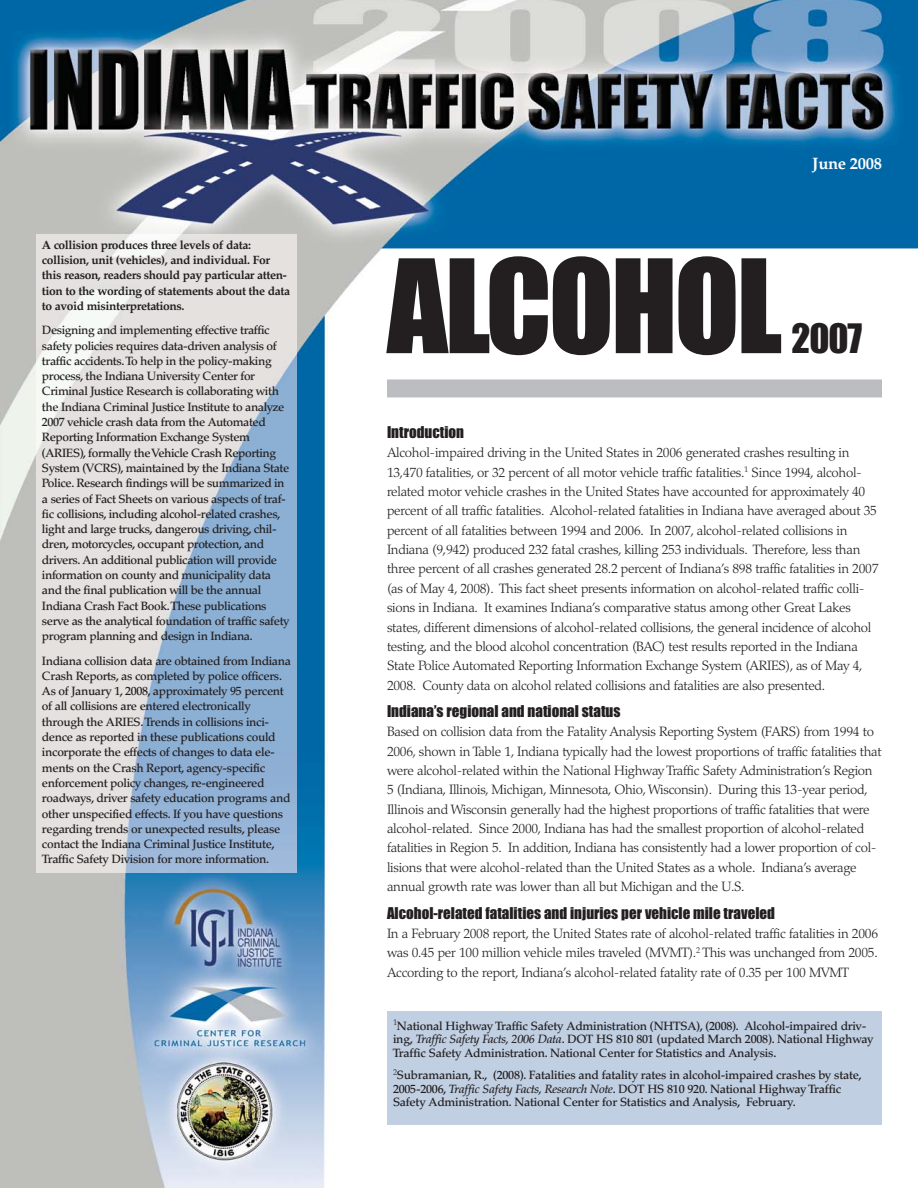
<style>
.page{position:relative;width:918px;height:1188px;background:#fff}
.page>*{position:absolute;margin:0;border:0;box-sizing:border-box;transform-origin:0 0}
.t1{font:120px "Impact";letter-spacing:-.025em;color:#231f20}
.t2{font:37.5px "Impact";color:#231f20}
.t3{font:700 16.5px "Palatino";letter-spacing:-.02em;color:#fff}
.t4{font:15px "Impact";color:#231f20}
.t5{font:300 13.5px/19.4px "Palatino";letter-spacing:-.02em;color:#231f20}
.t6{font:500 12px/15.3px "Palatino";letter-spacing:-.03em;color:#231f20}
.t7{font:700 12px/15.3px "Palatino";letter-spacing:-.03em;color:#231f20}
.s1{font-style:italic}
</style>
<div class="page">
<img style="left:0;top:0;width:918px;height:1188px">
<img style="left:36px;top:234px;width:261px;height:639px">
<div style="left:387px;top:379px;width:495px;height:18px;background:#bbbdc0"></div>
<div style="left:387px;top:1012px;width:495px;height:113px;background:#c0cfe2"></div>
<p class="t7" style="left:42px;top:238px;width:250px">A collision produces three levels of data: collision, unit (vehicles), and individual. For this reason, readers should pay particular atten&shy;tion to the wording of statements about the data to avoid misinterpretations.</p>
<p class="t6" style="left:42px;top:324px;width:249px">Designing and implementing effective traffic safety policies requires data-driven analysis of traffic accidents. To help in the policy-making process, the Indiana University Center for Criminal Justice Research is collaborating with the Indiana Criminal Justice Institute to analyze 2007 vehicle crash data from the Auto mat ed Reporting Information Exchange System (ARIES), formally the Vehicle Crash Reporting System (VCRS), maintained by the Indiana State Police. Research findings will be summarized in a series of Fact Sheets on various aspects of traf&shy;fic collisions, including alcohol-related crashes, light and large trucks, dangerous driving, chil&shy;dren, motorcycles, occupant protection, and drivers. An additional publication will provide information on county and municipality data and the final publication will be the annual Indiana Crash Fact Book. These publications serve as the analytical foundation of traffic safety program planning and design in Indiana.</p>
<p class="t6" style="left:42px;top:654px;width:250px">Indiana collision data are obtained from Indiana Crash Reports, as completed by police officers.<br>As of January 1, 2008, approximately 95 percent of all collisions are entered electronically through the ARIES. Trends in collisions inci&shy;dence as reported in these publications could incorporate the effects of changes to data ele&shy;ments on the Crash Report, agency-specific enforcement policy changes, re-engineered roadways, driver safety education programs and other unspecified effects. If you have questions regarding trends or unexpected results, please contact the Indiana Criminal Justice Institute, Traffic Safety Division for more information.</p>
<p class="t3" style="left:812px;top:157px;width:71px">June 2008</p>
<h1 class="t1" style="left:387px;top:267px;width:397px">ALCOHOL</h1>
<h2 class="t2" style="left:792px;top:326px;width:72px">2007</h2>
<p class="t4" style="left:387px;top:427px;width:79px">Introduction</p>
<p class="t5" style="left:387px;top:445px;width:493px">Alcohol-impaired driving in the United States in 2006 generated crashes resulting in 13,470 fatalities, or 32 percent of all motor vehicle traffic fatalities.<sup>1</sup> Since 1994, alcohol&shy;related motor vehicle crashes in the United States have accounted for approximately 40 percent of all traffic fatalities. Alcohol-related fatalities in Indiana have averaged about 35 percent of all fatalities between 1994 and 2006. In 2007, alcohol-related collisions in Indiana (9,942) produced 232 fatal crashes, killing 253 individuals. Therefore, less than three percent of all crashes generated 28.2 percent of Indiana’s 898 traffic fatalities in 2007 (as of May 4, 2008). This fact sheet presents information on alcohol-related traffic colli&shy;sions in Indiana. It examines Indiana’s comparative status among other Great Lakes states, different dimensions of alcohol-related collisions, the general incidence of alcohol testing, and the blood alcohol concentration (BAC) test results reported in the Indiana State Police Automated Reporting Information Exchange System (ARIES), as of May 4, 2008. County data on alcohol related collisions and fatalities are also presented.</p>
<p class="t4" style="left:387px;top:706px;width:235px">Indiana’s regional and national status</p>
<p class="t5" style="left:387px;top:724px;width:496px">Based on collision data from the Fatality Analysis Reporting System (FARS) from 1994 to 2006, shown in Table 1, Indiana typically had the lowest proportions of traffic fatalities that were alcohol-related within the National Highway Traffic Safety Administration’s Region 5 (Indiana, Illinois, Michigan, Minnesota, Ohio, Wisconsin). During this 13-year period, Illinois and Wisconsin generally had the highest proportions of traffic fatalities that were alcohol-related. Since 2000, Indiana has had the smallest proportion of alcohol-related fatalities in Region 5. In addition, Indiana has consistently had a lower proportion of col&shy;lisions that were alcohol-related than the United States as a whole. Indiana’s average annual growth rate was lower than all but Michigan and the U.S.</p>
<p class="t4" style="left:387px;top:908px;width:389px">Alcohol-related fatalities and injuries per vehicle mile traveled</p>
<p class="t5" style="left:387px;top:925px;width:493px;text-align:justify">In a February 2008 report, the United States rate of alcohol-related traffic fatalities in 2006 was 0.45 per 100 million vehicle miles traveled (MVMT).<sup>2</sup> This was unchanged from 2005.<br>According to the report, Indiana’s alcohol-related fatality rate of 0.35 per 100 MVMT</p>
<p class="t6" style="left:393px;top:1020px;width:482px;line-height:13.5px"><sup>1</sup>National Highway Traffic Safety Administration (NHTSA), (2008). Alcohol-impaired driv&shy;ing, <span class="s1">Traffic Safety Facts, 2006 Data</span>. DOT HS 810 801 (updated March 2008). National Highway<br>Traffic Safety Administration. National Center for Statistics and Analysis.</p>
<p class="t6" style="left:393px;top:1070px;width:470px;line-height:13.5px"><sup>2</sup>Subramanian, R., (2008). Fatalities and fatality rates in alcohol-impaired crashes by state,<br>2005-2006, <span class="s1">Traffic Safety Facts, Research Note</span>. DOT HS 810 920. National Highway Traffic<br>Safety Administration. National Center for Statistics and Analysis, February.</p>
</div>
